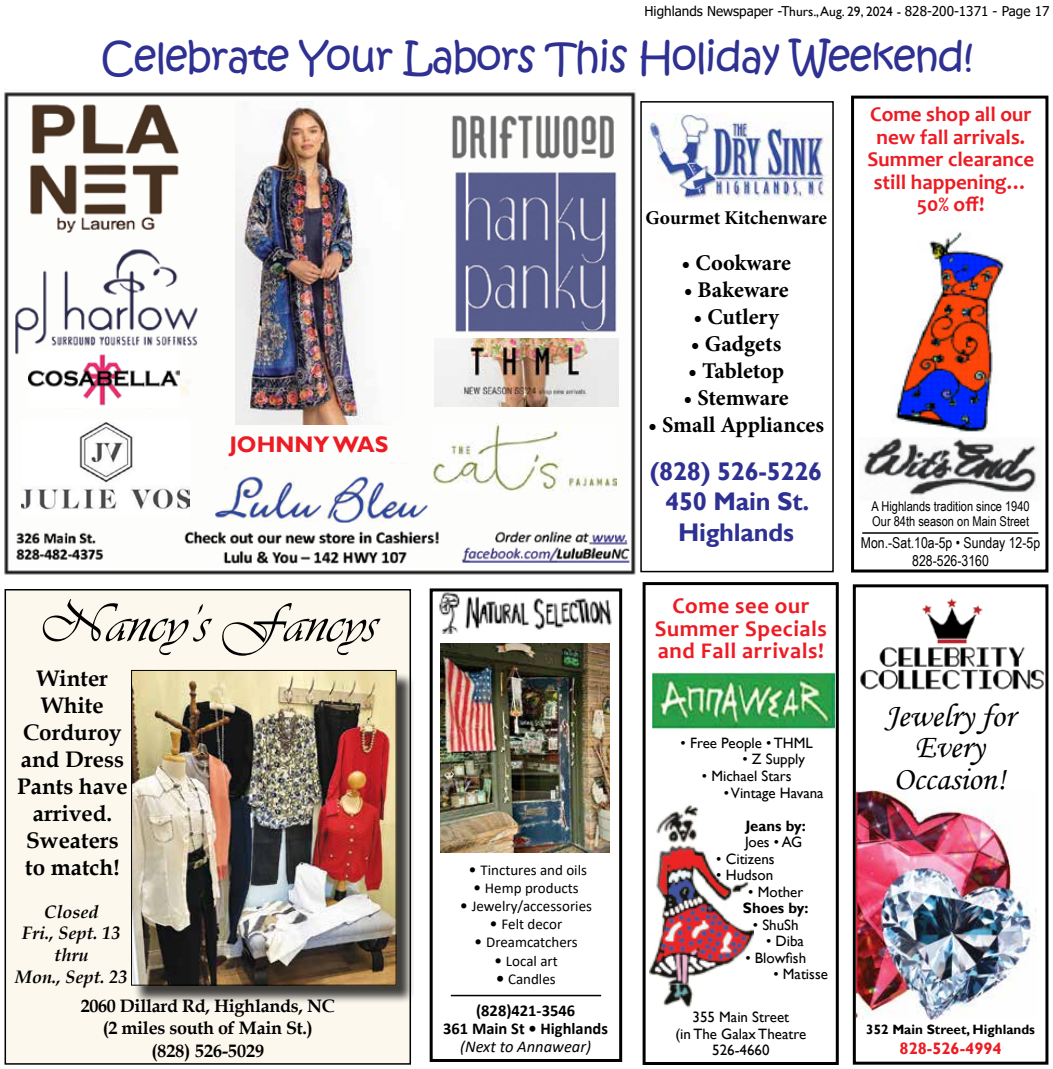
<style>
.page{position:relative;width:1053px;height:1069px;background:#fff}
.page>*{position:absolute;margin:0;border:0;box-sizing:border-box;transform-origin:0 0}
.t1{font:55.5px "Vivaldii";color:#000}
.t2{font:40.5px "Kristen ITC";letter-spacing:-.025em;color:#2e3092}
.t3{font:33px/31.5px "Monotype Corsiva";color:#000;text-align:center}
.t4{font:700 25.5px/30.6px "Gill Sans";letter-spacing:-.01em;color:#2e3192;text-align:center}
.t5{font:700 22.5px "Minion Pro";color:#000}
.t6{font:700 22.5px/27px "Book Antiqua";color:#000;text-align:center}
.t7{font:700 22.5px/22.5px "Candara";letter-spacing:.025em;color:#ed1c24;text-align:center}
.t8{font:700 22.5px "Gill Sans";color:#ed1c24}
.t9{font:700 21px/22.5px "Candara";color:#ed1c24;text-align:center}
.t10{font:700 19.5px "Minion Pro";color:#000}
.t11{font:700 18px/21.6px "Book Antiqua";letter-spacing:-.015em;color:#000;text-align:center}
.t12{font:italic 700 18px/21.6px "Book Antiqua";color:#000;text-align:center}
.t13{font:700 16.5px/18px "Calibri";color:#000;text-align:center}
.t14{font:italic 16.5px "Calibri";color:#000}
.t15{font:700 16.5px "Gill Sans";color:#ed1c24}
.t16{font:15px/16.5px "Gill Sans";color:#000;text-align:center}
.t17{font:15px "Calibri";color:#000}
.t18{font:15px/18px "Arial Narrow";color:#000;text-align:center}
.t19{font:700 15px "Gill Sans";color:#000}
.t20{font:13.5px "Tahoma";color:#000}
.t21{font:13.5px/15px "Arial Narrow";color:#000}
.t22{font:700 13.5px "Gill Sans";color:#000}
.s1{font-family:"Gill Sans"}
.s2{font-size:16.5px}
.s3{font-weight:700;font-size:16.5px}
</style>
<div class="page">
<svg style="left:640px;top:101px;width:194px;height:472px"></svg>
<img style="left:860px;top:598px;width:184px;height:92px">
<img style="left:857px;top:790px;width:180px;height:229px">
<div style="left:853px;top:584px;width:195px;height:480px;border:3px solid #000"></div>
<svg style="left:429px;top:588px;width:194px;height:474px"></svg>
<hr style="left:451px;top:994px;width:150px;height:2px;background:#000">
<img style="left:440px;top:643px;width:170px;height:209px">
<img style="left:5px;top:92px;width:631px;height:483px">
<img style="left:21px;top:420px;width:168px;height:96px">
<img style="left:434px;top:338px;width:184px;height:68px">
<img style="left:28px;top:351px;width:151px;height:56px">
<img style="left:433px;top:423px;width:184px;height:68px">
<div style="left:4px;top:589px;width:407px;height:476px;background:#fcf8ee"></div>
<div style="left:133px;top:672px;width:282px;height:331px;background:#000;opacity:.75"></div>
<img style="left:133px;top:672px;width:262px;height:311px">
<div style="left:131px;top:670px;width:266px;height:315px;border:1px solid #000"></div>
<svg style="left:851px;top:95px;width:198px;height:478px"></svg>
<img style="left:891px;top:228px;width:115px;height:205px">
<svg style="left:642px;top:582px;width:197px;height:483px"></svg>
<img style="left:236px;top:101px;width:168px;height:323px">
<p class="t20" style="left:645px;top:2px;width:407px">Highlands Newspaper -T<span class="s1">hurs., Aug. 29, 2024 -</span> 828-200-1371 - Page 17</p>
<h2 class="t2" style="left:101px;top:31px;width:874px">Celebrate Your Labors This Holiday Weekend!</h2>
<h3 class="t8" style="left:230px;top:430px;width:160px">JOHNNY WAS</h3>
<h1 class="t1" style="left:39px;top:591px;width:339px">Nancy’s Fancys</h1>
<h3 class="t6" style="left:17px;top:664px;width:112px">Winter<br>White<br>Corduroy and Dress<br>Pants have arrived.<br>Sweaters to match!</h3>
<p class="t12" style="left:15px;top:900px;width:114px">Closed<br>Fri., Sept. 13 thru<br>Mon., Sept. 23</p>
<p class="t11" style="left:81px;top:994px;width:256px">2060 Dillard Rd, Highlands, NC (2 miles south of Main St.)</p>
<p class="t11" style="left:152px;top:1040px;width:114px">(828) 526-5029</p>
<p class="t17" style="left:468px;top:859px;width:120px"><span class="s2">•</span> Tinctures and oils</p>
<p class="t17" style="left:473px;top:877px;width:107px"><span class="s2">•</span> Hemp products</p>
<p class="t17" style="left:460px;top:895px;width:134px"><span class="s2">•</span> Jewelry/accessories</p>
<p class="t17" style="left:490px;top:913px;width:74px"><span class="s2">•</span> Felt decor</p>
<p class="t17" style="left:474px;top:931px;width:105px"><span class="s2">•</span> Dreamcatchers</p>
<p class="t17" style="left:494px;top:949px;width:65px"><span class="s2">•</span> Local art</p>
<p class="t17" style="left:496px;top:967px;width:61px"><span class="s3">•</span> Candles</p>
<p class="t13" style="left:443px;top:1001px;width:166px">(828)421-3546<br>361 Main St • Highlands</p>
<p class="t14" style="left:460px;top:1034px;width:132px">(Next to Annawear)</p>
<h3 class="t10" style="left:645px;top:204px;width:183px">Gourmet Kitchenware</h3>
<h3 class="t5" style="left:682px;top:246px;width:111px">• Cookware</h3>
<h3 class="t5" style="left:684px;top:273px;width:107px">• Bakeware</h3>
<h3 class="t5" style="left:694px;top:300px;width:87px">• Cutlery</h3>
<h3 class="t5" style="left:691px;top:327px;width:92px">• Gadgets</h3>
<h3 class="t5" style="left:688px;top:354px;width:98px">• Tabletop</h3>
<h3 class="t5" style="left:684px;top:381px;width:107px">• Stemware</h3>
<h3 class="t5" style="left:648px;top:408px;width:177px">• Small Appliances</h3>
<h3 class="t4" style="left:650px;top:456px;width:174px">(828) 526-5226<br>450 Main St.<br>Highlands</h3>
<h3 class="t7" style="left:655px;top:594px;width:174px">Come see our<br>Summer Specials and Fall arrivals!</h3>
<p class="t16" style="left:681px;top:734px;width:134px">• Free People • THML</p>
<p class="t16" style="left:742px;top:751px;width:64px">• Z Supply</p>
<p class="t16" style="left:702px;top:767px;width:91px">• Michael Stars</p>
<p class="t16" style="left:724px;top:784px;width:101px">• Vintage Havana</p>
<p class="t19" style="left:746px;top:816px;width:62px">Jeans by:</p>
<p class="t16" style="left:745px;top:833px;width:59px">Joes • AG</p>
<p class="t16" style="left:716px;top:850px;width:60px">• Citizens</p>
<p class="t16" style="left:716px;top:866px;width:59px">• Hudson</p>
<p class="t16" style="left:748px;top:883px;width:57px">• Mother</p>
<p class="t19" style="left:743px;top:898px;width:67px">Shoes by:</p>
<p class="t16" style="left:753px;top:916px;width:47px">• ShuSh</p>
<p class="t16" style="left:766px;top:932px;width:39px">• Diba</p>
<p class="t16" style="left:745px;top:949px;width:62px">• Blowfish</p>
<p class="t16" style="left:773px;top:965px;width:56px">• Matisse</p>
<p class="t16" style="left:675px;top:1008px;width:132px">355 Main Street<br>(in The Galax Theatre<br>526-4660</p>
<h3 class="t9" style="left:868px;top:103px;width:168px">Come shop all our new fall arrivals.<br>Summer clearance still happening…<br>50% off!</h3>
<p class="t21" style="left:872px;top:498px;width:160px">A Highlands tradition since 1940<br>Our 84th season on Main Street</p>
<p class="t18" style="left:861px;top:532px;width:181px">Mon.-Sat.10a-5p • Sunday 12-5p<br>828-526-3160</p>
<h3 class="t3" style="left:885px;top:699px;width:132px">Jewelry for<br>Every<br>Occasion!</h3>
<p class="t22" style="left:866px;top:1021px;width:170px">352 Main Street, Highlands</p>
<p class="t15" style="left:900px;top:1038px;width:104px">828-526-4994</p>
</div>
